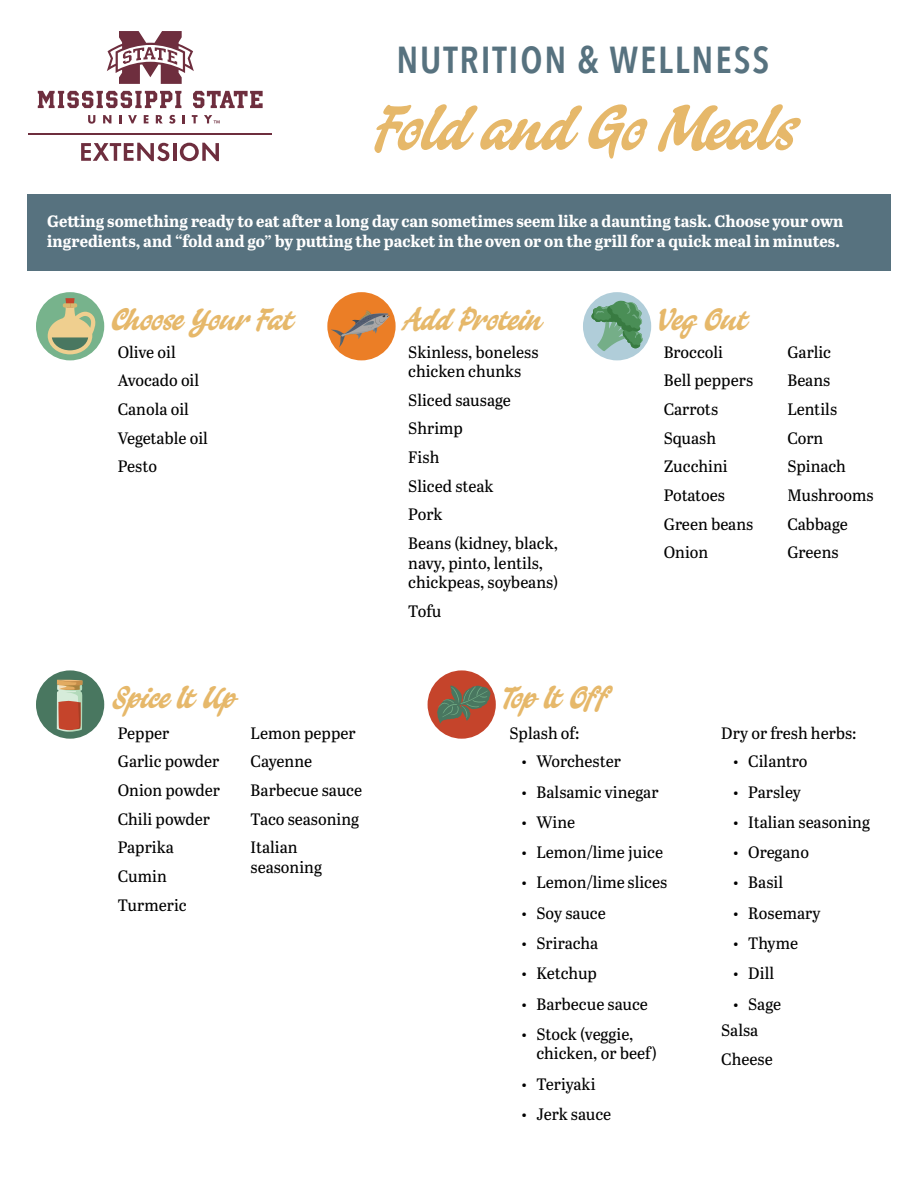
<style>
.page{position:relative;width:918px;height:1188px;background:#fff}
.page>*{position:absolute;margin:0;border:0;box-sizing:border-box;transform-origin:0 0}
.Title_H1{font:67.5px "Falcon Script";color:#e6b86a}
.subtitle_H2{font:600 37.5px "Avenir Next Condensed";letter-spacing:.05em;color:#57727f}
.heading_H3{font:33px "Falcon Script";color:#e6b86a}
.paragraph_P{font:16.5px/19.5px "Abril Titling";color:#000}
.bullet_text{font:16.5px/19.5px "Abril Titling";color:#000}
.intro_paragraph{font:700 16.5px/19.5px "Abril Titling";color:#fff}
</style>
<div class="page">
<svg style="left:107px;top:31px;width:87px;height:53px"></svg>
<svg style="left:81px;top:143px;width:88px;height:18px"></svg>
<hr style="left:173px;top:143px;width:3px;height:18px;background:#6e2e3e">
<svg style="left:180px;top:143px;width:39px;height:18px"></svg>
<hr style="left:28px;top:133px;width:244px;height:2px;background:#6e2e3e">
<svg style="left:38px;top:91px;width:143px;height:17px"></svg>
<svg style="left:193px;top:91px;width:70px;height:17px"></svg>
<svg style="left:88px;top:115px;width:7px;height:9px"></svg>
<svg style="left:103px;top:115px;width:8px;height:8px"></svg>
<svg style="left:119px;top:115px;width:2px;height:8px"></svg>
<svg style="left:128px;top:115px;width:9px;height:8px"></svg>
<svg style="left:144px;top:115px;width:4px;height:8px"></svg>
<svg style="left:156px;top:115px;width:7px;height:8px"></svg>
<svg style="left:169px;top:115px;width:6px;height:9px"></svg>
<svg style="left:183px;top:115px;width:2px;height:8px"></svg>
<svg style="left:192px;top:115px;width:6px;height:8px"></svg>
<svg style="left:204px;top:115px;width:16px;height:8px"></svg>
<div style="left:27px;top:194px;width:864px;height:77px;background:#57727f"></div>
<div style="left:36px;top:292px;width:68px;height:68px;background:#77b38c;border-radius:50%"></div>
<svg style="left:48px;top:298px;width:47px;height:56px"></svg>
<div style="left:327px;top:292px;width:69px;height:68px;background:#eb7e26;border-radius:50%"></div>
<svg style="left:331px;top:310px;width:59px;height:38px"></svg>
<div style="left:583px;top:292px;width:68px;height:68px;background:#b0cdd9;border-radius:50%"></div>
<svg style="left:591px;top:300px;width:52px;height:51px"></svg>
<div style="left:428px;top:670px;width:68px;height:69px;background:#c5442b;border-radius:50%"></div>
<svg style="left:437px;top:685px;width:54px;height:40px"></svg>
<div style="left:36px;top:670px;width:68px;height:69px;background:#497760;border-radius:50%"></div>
<svg style="left:57px;top:680px;width:25px;height:52px"></svg>
<p class="subtitle_H2" style="left:396px;top:27px;width:374px">NUTRITION &amp; WELLNESS</p>
<h1 class="Title_H1" style="left:372px;top:90px;width:424px">Fold and Go Meals</h1>
<p class="intro_paragraph" style="left:47px;top:211px;width:798px">Getting something ready to eat after a long day can sometimes seem like a daunting task. Choose your own ingredients, and “fold and go” by putting the packet in the oven or on the grill for a quick meal in minutes.</p>
<p class="heading_H3" style="left:110px;top:301px;width:184px">Choose Your Fat</p>
<p class="heading_H3" style="left:401px;top:301px;width:142px">Add Protein</p>
<p class="heading_H3" style="left:656px;top:301px;width:92px">Veg Out</p>
<p class="paragraph_P" style="left:664px;top:341px;width:61px">Broccoli</p>
<p class="paragraph_P" style="left:664px;top:370px;width:91px">Bell peppers</p>
<p class="paragraph_P" style="left:664px;top:399px;width:56px">Carrots</p>
<p class="paragraph_P" style="left:664px;top:427px;width:54px">Squash</p>
<p class="paragraph_P" style="left:664px;top:456px;width:66px">Zucchini</p>
<p class="paragraph_P" style="left:664px;top:485px;width:63px">Potatoes</p>
<p class="paragraph_P" style="left:664px;top:513px;width:91px">Green beans</p>
<p class="paragraph_P" style="left:664px;top:542px;width:46px">Onion</p>
<p class="paragraph_P" style="left:118px;top:341px;width:59px">Olive oil</p>
<p class="paragraph_P" style="left:118px;top:370px;width:83px">Avocado oil</p>
<p class="paragraph_P" style="left:118px;top:399px;width:73px">Canola oil</p>
<p class="paragraph_P" style="left:118px;top:427px;width:92px">Vegetable oil</p>
<p class="paragraph_P" style="left:118px;top:456px;width:41px">Pesto</p>
<p class="paragraph_P" style="left:408px;top:341px;width:132px">Skinless, boneless chicken chunks</p>
<p class="paragraph_P" style="left:408px;top:389px;width:104px">Sliced sausage</p>
<p class="paragraph_P" style="left:408px;top:418px;width:56px">Shrimp</p>
<p class="paragraph_P" style="left:408px;top:447px;width:33px">Fish</p>
<p class="paragraph_P" style="left:408px;top:475px;width:87px">Sliced steak</p>
<p class="paragraph_P" style="left:408px;top:504px;width:36px">Pork</p>
<p class="paragraph_P" style="left:408px;top:533px;width:151px">Beans (kidney, black, navy, pinto, lentils, chickpeas, soybeans)</p>
<p class="paragraph_P" style="left:408px;top:601px;width:35px">Tofu</p>
<p class="paragraph_P" style="left:787px;top:341px;width:45px">Garlic</p>
<p class="paragraph_P" style="left:787px;top:370px;width:44px">Beans</p>
<p class="paragraph_P" style="left:787px;top:399px;width:51px">Lentils</p>
<p class="paragraph_P" style="left:787px;top:427px;width:38px">Corn</p>
<p class="paragraph_P" style="left:787px;top:456px;width:60px">Spinach</p>
<p class="paragraph_P" style="left:787px;top:485px;width:88px">Mushrooms</p>
<p class="paragraph_P" style="left:787px;top:513px;width:62px">Cabbage</p>
<p class="paragraph_P" style="left:787px;top:542px;width:53px">Greens</p>
<p class="heading_H3" style="left:110px;top:679px;width:126px">Spice It Up</p>
<p class="paragraph_P" style="left:118px;top:722px;width:53px">Pepper</p>
<p class="paragraph_P" style="left:118px;top:751px;width:103px">Garlic powder</p>
<p class="paragraph_P" style="left:118px;top:780px;width:104px">Onion powder</p>
<p class="paragraph_P" style="left:118px;top:808px;width:94px">Chili powder</p>
<p class="paragraph_P" style="left:118px;top:837px;width:58px">Paprika</p>
<p class="paragraph_P" style="left:118px;top:866px;width:51px">Cumin</p>
<p class="paragraph_P" style="left:118px;top:894px;width:71px">Turmeric</p>
<p class="paragraph_P" style="left:251px;top:722px;width:107px">Lemon pepper</p>
<p class="paragraph_P" style="left:251px;top:751px;width:63px">Cayenne</p>
<p class="paragraph_P" style="left:251px;top:780px;width:113px">Barbecue sauce</p>
<p class="paragraph_P" style="left:251px;top:808px;width:110px">Taco seasoning</p>
<p class="paragraph_P" style="left:251px;top:837px;width:73px">Italian seasoning</p>
<p class="heading_H3" style="left:501px;top:679px;width:106px">Top It Off</p>
<p class="paragraph_P" style="left:509px;top:722px;width:71px">Splash of:</p>
<p class="bullet_text" style="left:521px;top:751px;width:101px">• Worchester</p>
<p class="bullet_text" style="left:521px;top:781px;width:139px">• Balsamic vinegar</p>
<p class="bullet_text" style="left:521px;top:812px;width:55px">• Wine</p>
<p class="bullet_text" style="left:521px;top:842px;width:143px">• Lemon/lime juice</p>
<p class="bullet_text" style="left:521px;top:872px;width:147px">• Lemon/lime slices</p>
<p class="bullet_text" style="left:521px;top:902px;width:86px">• Soy sauce</p>
<p class="bullet_text" style="left:521px;top:933px;width:78px">• Sriracha</p>
<p class="bullet_text" style="left:521px;top:963px;width:77px">• Ketchup</p>
<p class="bullet_text" style="left:521px;top:993px;width:128px">• Barbecue sauce</p>
<p class="bullet_text" style="left:536px;top:1024px;width:122px;text-indent:-15px">• Stock (veggie, chicken, or beef)</p>
<p class="bullet_text" style="left:521px;top:1073px;width:76px">• Teriyaki</p>
<p class="bullet_text" style="left:521px;top:1104px;width:91px">• Jerk sauce</p>
<p class="paragraph_P" style="left:721px;top:722px;width:137px">Dry or fresh herbs:</p>
<p class="bullet_text" style="left:733px;top:751px;width:76px">• Cilantro</p>
<p class="bullet_text" style="left:733px;top:781px;width:69px">• Parsley</p>
<p class="bullet_text" style="left:733px;top:812px;width:138px">• Italian seasoning</p>
<p class="bullet_text" style="left:733px;top:842px;width:77px">• Oregano</p>
<p class="bullet_text" style="left:733px;top:872px;width:51px">• Basil</p>
<p class="bullet_text" style="left:733px;top:902px;width:89px">• Rosemary</p>
<p class="bullet_text" style="left:733px;top:933px;width:66px">• Thyme</p>
<p class="bullet_text" style="left:733px;top:963px;width:42px">• Dill</p>
<p class="bullet_text" style="left:733px;top:993px;width:49px">• Sage</p>
<p class="paragraph_P" style="left:721px;top:1020px;width:39px">Salsa</p>
<p class="paragraph_P" style="left:721px;top:1048px;width:53px">Cheese</p>
</div>
